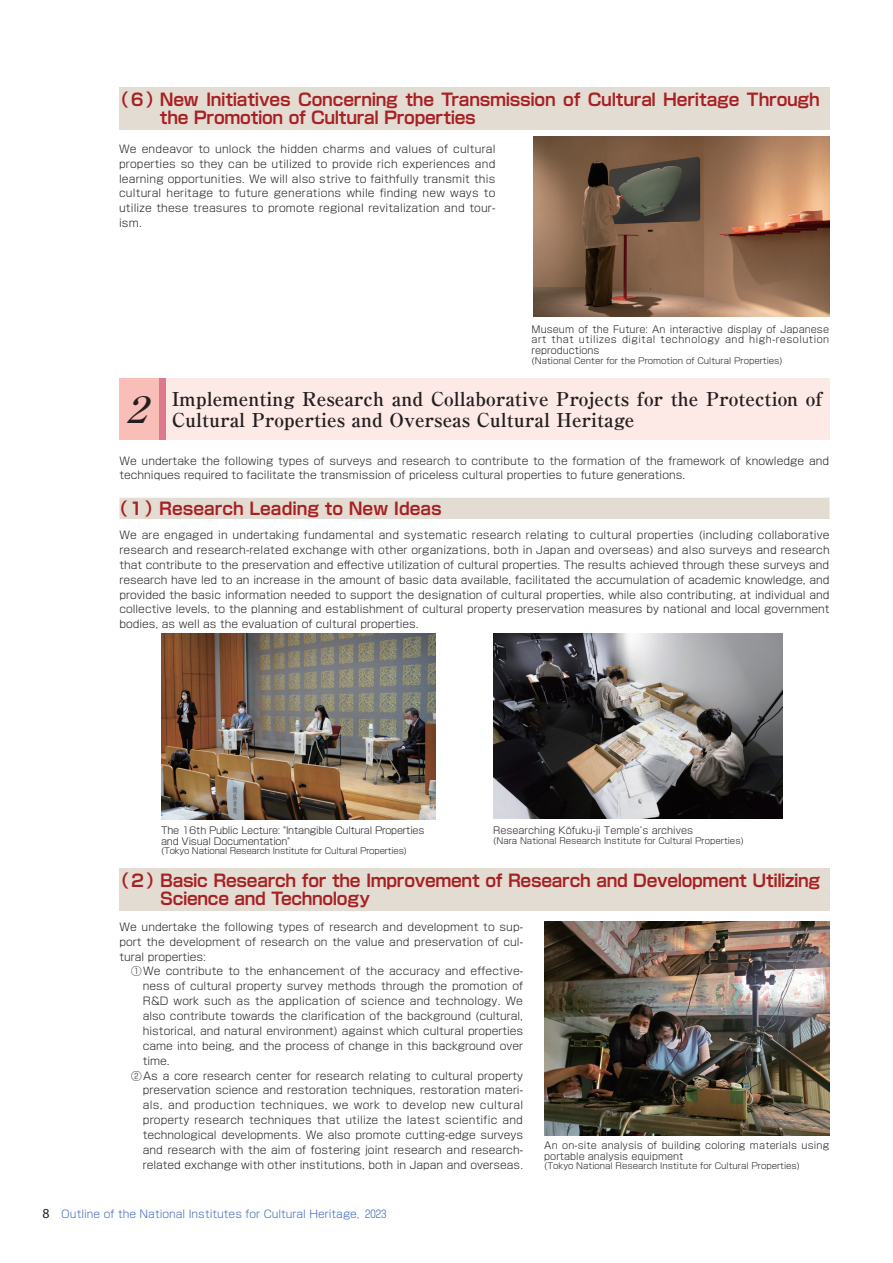
<style>
.page{position:relative;width:893px;height:1263px;background:#fff}
.page>*{position:absolute;margin:0;border:0;box-sizing:border-box;transform-origin:0 0}
.t1{font:700 19.2px/21.3px "Ryumin Pr 6";color:#231f20}
.t2{font:700 16.95px/18px "Shin Go Pr 6 De";letter-spacing:-.015em;color:#a72023}
.t3{font:300 10.65px/14.9px "Shin Go Pr 6";letter-spacing:.005em;color:#231f20;text-align:justify}
.t4{font:300 10.65px "Shin Go Pr 5";color:#406ab4}
.t5{font:300 10.65px "Shin Go Pr 6";letter-spacing:.03em;color:#231f20}
.t6{font:300 9.6px/10.6px "Shin Go Pr 6";color:#231f20;text-align:justify}
.t7{font:300 9.6px/10.6px "Shin Go Pr 6";letter-spacing:-.02em;color:#231f20}
.t8{font:300 8.55px "Shin Go Pr 6";color:#231f20}
.t9{font:300 8.55px "Shin Go Pr 6";letter-spacing:-.02em;color:#231f20}
.s1{font-family:"Myriad Pro";font-weight:400;font-size:13.8px;color:#231f20}
</style>
<div class="page">
<div style="left:119px;top:87px;width:710px;height:43px;background:#e3dcd2"></div>
<div style="left:119px;top:498px;width:710px;height:21px;background:#e3dcd2"></div>
<div style="left:120px;top:868px;width:709px;height:43px;background:#e3dcd2"></div>
<div style="left:119px;top:378px;width:40px;height:62px;background:#f9beb7"></div>
<div style="left:163px;top:378px;width:667px;height:62px;background:#fdeae7"></div>
<div style="left:159px;top:378px;width:7px;height:62px;background:#dc798c"></div>
<img style="left:533px;top:136px;width:296px;height:180px">
<img style="left:493px;top:634px;width:289px;height:185px">
<img style="left:162px;top:634px;width:274px;height:185px">
<img style="left:544px;top:922px;width:285px;height:213px">
<p class="t2" style="left:160px;top:89px;width:661px;text-indent:-48px">（６）New Initiatives Concerning the Transmission of Cultural Heritage Through the Promotion of Cultural Properties</p>
<p class="t3" style="left:119px;top:140px;width:378px">We endeavor to unlock the hidden charms and values of cultural properties so they can be utilized to provide rich experiences and learning opportunities. We will also strive to faithfully transmit this cultural heritage to future generations while finding new ways to utilize these treasures to promote regional revitalization and tour&shy;ism.</p>
<p class="t6" style="left:532px;top:323px;width:299px">Museum of the Future: An interactive display of Japanese art that utilizes digital technology and high-resolution reproductions</p>
<p class="t8" style="left:532px;top:354px;width:253px">(National Center for the Promotion of Cultural Properties)</p>
<p class="t1" style="left:118px;top:387px;width:706px;text-indent:54px">Implementing Research and Collaborative Projects for the Protection of<br><sup>２</sup> Cultural Properties and Overseas Cultural Heritage</p>
<p class="t3" style="left:119px;top:452px;width:711px">We undertake the following types of surveys and research to contribute to the formation of the framework of knowledge and techniques required to facilitate the transmission of priceless cultural properties to future generations.</p>
<p class="t2" style="left:111px;top:499px;width:333px">（１）Research Leading to New Ideas</p>
<p class="t3" style="left:119px;top:527px;width:712px">We are engaged in undertaking fundamental and systematic research relating to cultural properties (including collaborative research and research-related exchange with other organizations, both in Japan and overseas) and also surveys and research that contribute to the preservation and effective utilization of cultural properties. The results achieved through these surveys and research have led to an increase in the amount of basic data available, facilitated the accumulation of academic knowledge, and provided the basic information needed to support the designation of cultural properties, while also contributing, at individual and collective levels, to the planning and establishment of cultural property preservation measures by national and local government bodies, as well as the evaluation of cultural properties.</p>
<p class="t7" style="left:161px;top:824px;width:265px">The 16th Public Lecture: "Intangible Cultural Properties and Visual Documentation"</p>
<p class="t9" style="left:161px;top:844px;width:247px">(Tokyo National Research Institute for Cultural Properties)</p>
<p class="t6" style="left:493px;top:825px;width:201px">Researching Kōfuku-ji Temple’s archives</p>
<p class="t8" style="left:493px;top:834px;width:252px">(Nara National Research Institute for Cultural Properties)</p>
<p class="t2" style="left:160px;top:871px;width:661px;text-indent:-48px">（２）Basic Research for the Improvement of Research and Development Utilizing<br>Science and Technology</p>
<p class="t3" style="left:119px;top:918px;width:405px">We undertake the following types of research and development to sup-</p>
<p class="t3" style="left:119px;top:933px;width:405px">port the development of research on the value and preservation of cul-</p>
<p class="t3" style="left:119px;top:948px;width:88px">tural properties:</p>
<p class="t3" style="left:131px;top:963px;width:393px">①We contribute to the enhancement of the accuracy and effective-</p>
<p class="t3" style="left:143px;top:978px;width:382px">ness of cultural property survey methods through the promotion of</p>
<p class="t3" style="left:143px;top:993px;width:382px">R&amp;D work such as the application of science and technology. We</p>
<p class="t3" style="left:143px;top:1008px;width:382px">also contribute towards the clarification of the background (cultural,</p>
<p class="t3" style="left:143px;top:1022px;width:382px">historical, and natural environment) against which cultural properties</p>
<p class="t3" style="left:143px;top:1037px;width:382px">came into being, and the process of change in this background over</p>
<p class="t3" style="left:143px;top:1052px;width:28px">time.</p>
<p class="t3" style="left:131px;top:1067px;width:393px">②As a core research center for research relating to cultural property</p>
<p class="t3" style="left:143px;top:1082px;width:382px">preservation science and restoration techniques, restoration materi-</p>
<p class="t5" style="left:143px;top:1096px;width:382px">als, and production techniques, we work to develop new cultural</p>
<p class="t3" style="left:143px;top:1112px;width:382px">property research techniques that utilize the latest scientific and</p>
<p class="t3" style="left:143px;top:1127px;width:382px">technological developments. We also promote cutting-edge surveys</p>
<p class="t3" style="left:143px;top:1141px;width:382px">and research with the aim of fostering joint research and research-</p>
<p class="t3" style="left:143px;top:1156px;width:382px">related exchange with other institutions, both in Japan and overseas.</p>
<p class="t6" style="left:544px;top:1139px;width:286px">An on-site analysis of building coloring materials using portable analysis equipment</p>
<p class="t8" style="left:544px;top:1159px;width:257px">(Tokyo National Research Institute for Cultural Properties)</p>
<p class="t4" style="left:43px;top:1205px;width:345px"><span class="s1">8</span> Outline of the National Institutes for Cultural Heritage, 202３</p>
</div>
